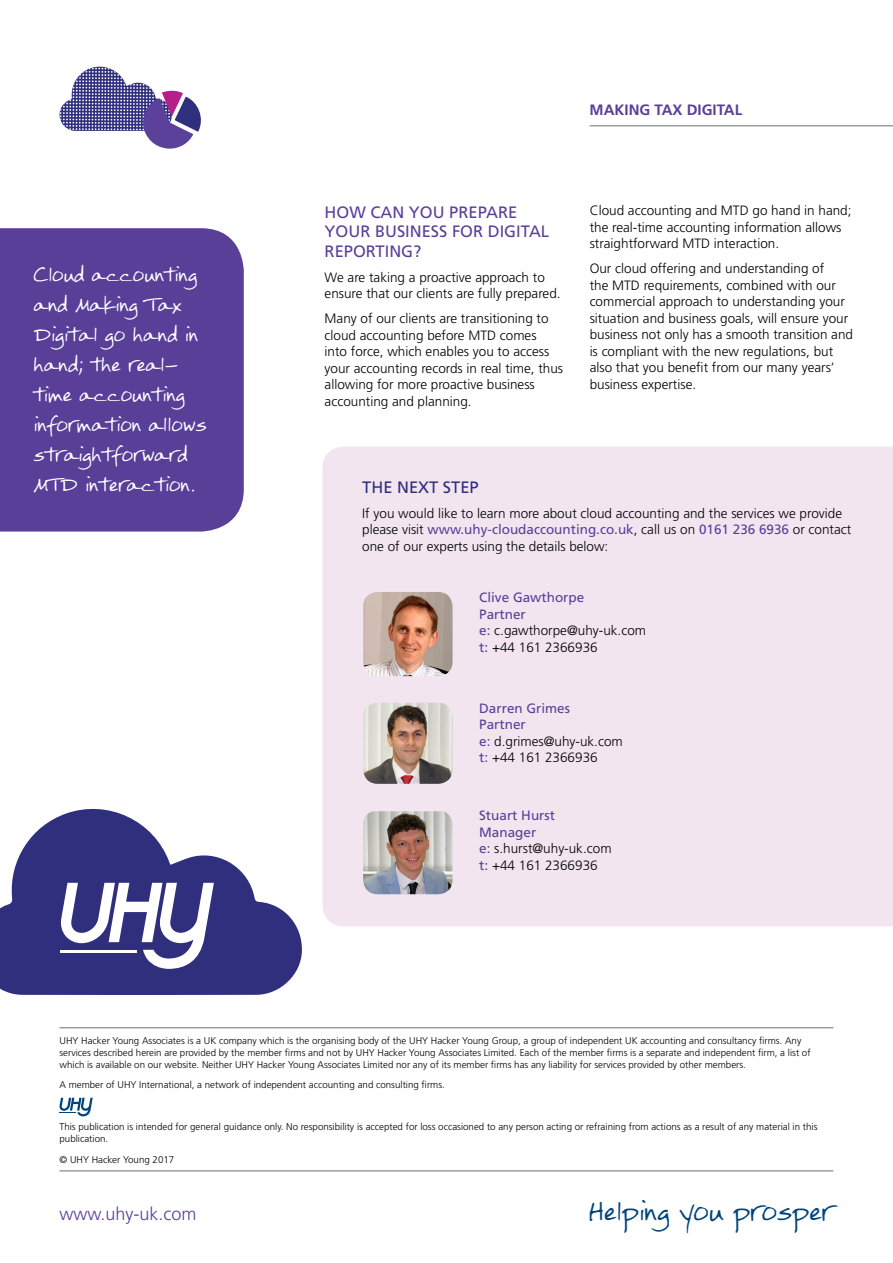
<style>
.page{position:relative;width:893px;height:1263px;background:#fff}
.page>*{position:absolute;margin:0;border:0;box-sizing:border-box;transform-origin:0 0}
.t1{font:20.1px "FG Rebecca";color:#00447c}
.t2{font:300 18px "Frutiger LT Std";color:#5a3f99}
.t3{font:16.5px/19.5px "Frutiger LT Std";color:#5a3f99}
.t4{font:16.5px "Frutiger LT Std";color:#2f2e7e}
.t5{font:15px/30px "FG Rebecca";color:#fff}
.t6{font:700 15px "Frutiger LT Std";color:#5a3f99}
.t7{font:300 13.5px/16.5px "Frutiger LT Std";color:#000}
.t8{font:300 9.75px/12px "Frutiger LT Std";color:#000}
.s1{font-weight:400;color:#5a3f99}
</style>
<div class="page">
<div style="left:322px;top:446px;width:571px;height:480px;background:#f3e5f0"></div>
<div style="left:0;top:228px;width:244px;height:303px;background:#5a3f99"></div>
<hr style="left:590px;top:125px;width:303px;height:1px;background:#6d6e71">
<hr style="left:60px;top:1170px;width:773px;height:1px;background:#6d6e71">
<svg style="left:60px;top:1098px;width:33px;height:18px"></svg>
<hr style="left:60px;top:1027px;width:773px;height:1px;background:#6d6e71">
<svg style="left:0;top:809px;width:302px;height:186px;fill:#2f2f7e"></svg>
<svg style="left:60px;top:883px;width:154px;height:86px"></svg>
<svg style="left:60px;top:67px;width:141px;height:82px"></svg>
<img style="left:363px;top:811px;width:89px;height:83px">
<img style="left:363px;top:703px;width:89px;height:81px">
<img style="left:363px;top:592px;width:89px;height:84px">
<p class="t5" style="left:34px;top:261px;width:175px">Cloud accounting and Making Tax<br>Digital go hand in hand; the real&shy;time accounting information allows straightforward<br>MTD interaction.</p>
<p class="t6" style="left:590px;top:101px;width:154px">MAKING TAX DIGITAL</p>
<p class="t3" style="left:325px;top:202px;width:226px">HOW CAN YOU PREPARE<br>YOUR BUSINESS FOR DIGITAL<br>REPORTING?</p>
<p class="t7" style="left:325px;top:269px;width:238px">We are taking a proactive approach to ensure that our clients are fully prepared.</p>
<p class="t7" style="left:325px;top:310px;width:240px">Many of our clients are transitioning to cloud accounting before MTD comes<br>into force, which enables you to access your accounting records in real time, thus allowing for more proactive business accounting and planning.</p>
<p class="t7" style="left:590px;top:203px;width:263px">Cloud accounting and MTD go hand in hand; the real-time accounting information allows straightforward MTD interaction.</p>
<p class="t7" style="left:590px;top:261px;width:265px">Our cloud offering and understanding of<br>the MTD requirements, combined with our commercial approach to understanding your situation and business goals, will ensure your business not only has a smooth transition and is compliant with the new regulations, but also that you benefit from our many years’ business expertise.</p>
<p class="t4" style="left:362px;top:477px;width:118px">THE NEXT STEP</p>
<p class="t7" style="left:362px;top:505px;width:491px">If you would like to learn more about cloud accounting and the services we provide please visit <span class="s1">www.uhy-cloudaccounting.co.uk</span>, call us on <span class="s1">0161 236 6936</span> or contact one of our experts using the details below:</p>
<p class="t7" style="left:479px;top:589px;width:168px"><span class="s1">Clive Gawthorpe<br>Partner<br>e:</span> c.gawthorpe@uhy-uk.com <span class="s1">t:</span> +44 161 2366936</p>
<p class="t7" style="left:479px;top:700px;width:145px"><span class="s1">Darren Grimes<br>Partner<br>e:</span> d.grimes@uhy-uk.com <span class="s1">t:</span> +44 161 2366936</p>
<p class="t7" style="left:479px;top:808px;width:134px"><span class="s1">Stuart Hurst<br>Manager<br>e:</span> s.hurst@uhy-uk.com <span class="s1">t:</span> +44 161 2366936</p>
<p class="t8" style="left:60px;top:1035px;width:753px">UHY Hacker Young Associates is a UK company which is the organising body of the UHY Hacker Young Group, a group of independent UK accounting and consultancy firms. Any services described herein are provided by the member firms and not by UHY Hacker Young Associates Limited. Each of the member firms is a separate and independent firm, a list of which is available on our website. Neither UHY Hacker Young Associates Limited nor any of its member firms has any liability for services provided by other members.</p>
<p class="t8" style="left:60px;top:1079px;width:387px">A member of UHY International, a network of independent accounting and consulting firms.</p>
<p class="t8" style="left:60px;top:1121px;width:759px">This publication is intended for general guidance only. No responsibility is accepted for loss occasioned to any person acting or refraining from actions as a result of any material in this publication.</p>
<p class="t8" style="left:60px;top:1153px;width:116px">© UHY Hacker Young 2017</p>
<h2 class="t2" style="left:60px;top:1204px;width:139px">www.uhy-uk.com</h2>
<h1 class="t1" style="left:590px;top:1201px;width:245px">Helping you prosper</h1>
</div>
